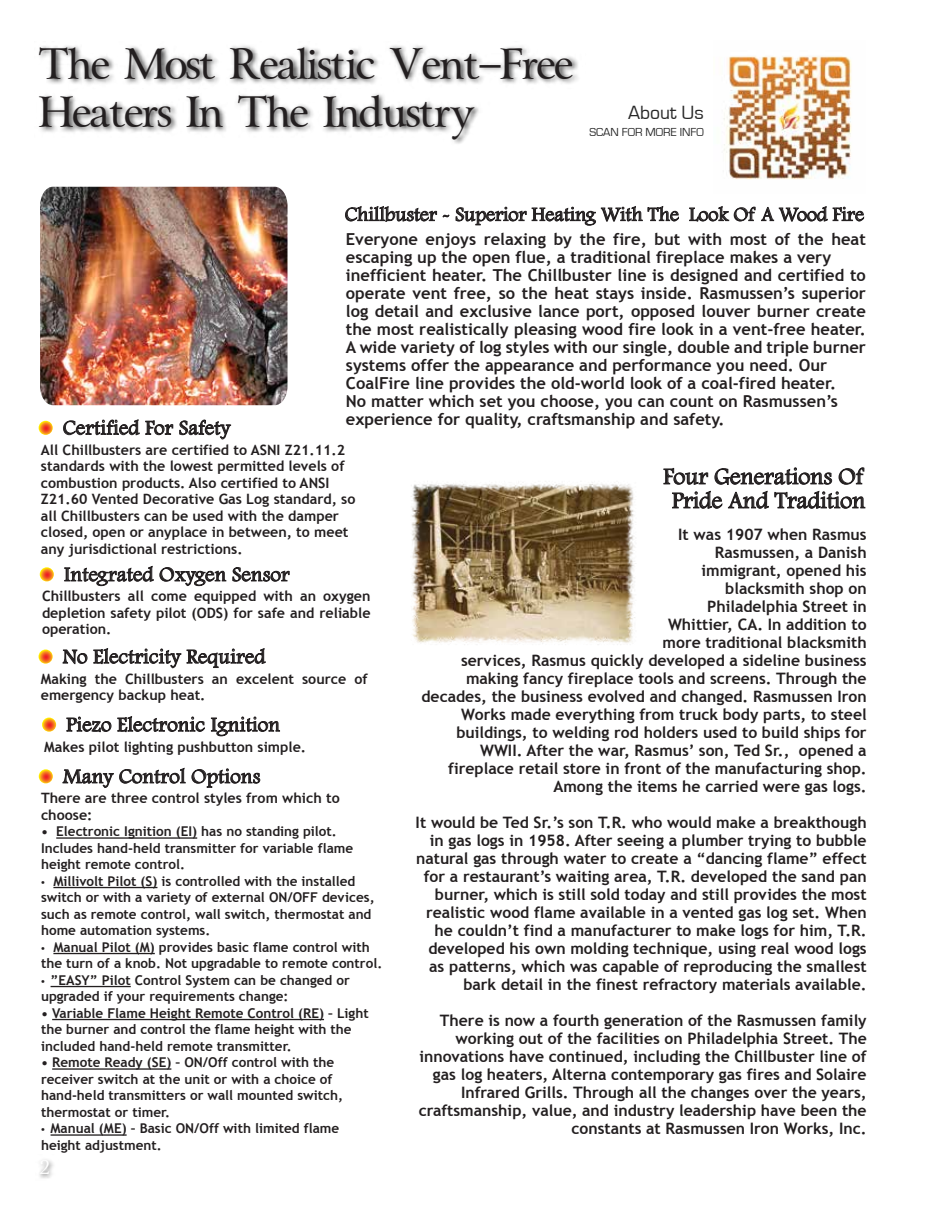
<style>
.page{position:relative;width:945px;height:1215px;background:#fff}
.page>*{position:absolute;margin:0;border:0;box-sizing:border-box;transform-origin:0 0}
.t1{font:33px/48px "Oeste";letter-spacing:-.025em;color:#231f20}
.t2{font:24px/24px "Footlight MT Light";color:#231f20;text-align:center}
.t3{font:21px "Footlight MT Light";letter-spacing:.01em;color:#231f20}
.t4{font:20.25px "Footlight MT Light";color:#231f20}
.t5{font:19.65px "Eurostile";color:#000}
.t6{font:700 16.5px/18px "Trebuchet MS";color:#231f20}
.t7{font:700 15.75px/18px "Trebuchet MS";color:#231f20;text-align:right}
.t8{font:15px "Oeste";color:#fff}
.t9{font:700 14.25px/16.5px "Trebuchet MS";color:#231f20}
.t10{font:700 13.5px/16.5px "Trebuchet MS";color:#231f20}
.t11{font:12px "Eurostile";color:#000}
.s1{font-family:"Myriad Pro";font-weight:400}
</style>
<div class="page">
<img style="left:39px;top:45px;width:539px;height:99px">
<svg style="left:345px;top:206px;width:92px;height:16px"></svg>
<svg style="left:443px;top:215px;width:6px;height:2px"></svg>
<svg style="left:456px;top:206px;width:223px;height:20px"></svg>
<svg style="left:689px;top:206px;width:175px;height:15px"></svg>
<img style="left:40px;top:187px;width:248px;height:218px">
<svg style="left:63px;top:419px;width:110px;height:16px"></svg>
<svg style="left:179px;top:420px;width:52px;height:19px"></svg>
<svg style="left:39px;top:421px;width:14px;height:14px"></svg>
<svg style="left:64px;top:566px;width:90px;height:20px"></svg>
<svg style="left:160px;top:567px;width:66px;height:19px"></svg>
<svg style="left:233px;top:567px;width:57px;height:15px"></svg>
<svg style="left:40px;top:567px;width:14px;height:14px"></svg>
<svg style="left:663px;top:467px;width:203px;height:42px"></svg>
<svg style="left:63px;top:650px;width:24px;height:14px"></svg>
<svg style="left:93px;top:648px;width:88px;height:20px"></svg>
<svg style="left:187px;top:648px;width:79px;height:20px"></svg>
<svg style="left:39px;top:650px;width:14px;height:14px"></svg>
<svg style="left:63px;top:768px;width:123px;height:20px"></svg>
<svg style="left:192px;top:769px;width:68px;height:19px"></svg>
<svg style="left:39px;top:769px;width:14px;height:14px"></svg>
<hr style="left:56px;top:837px;width:141px;height:2px;background:#231f20">
<hr style="left:53px;top:887px;width:104px;height:1px;background:#231f20">
<hr style="left:53px;top:953px;width:102px;height:1px;background:#231f20">
<hr style="left:51px;top:986px;width:80px;height:1px;background:#231f20">
<hr style="left:52px;top:1019px;width:272px;height:1px;background:#231f20">
<hr style="left:52px;top:1068px;width:119px;height:2px;background:#231f20">
<hr style="left:51px;top:1134px;width:76px;height:2px;background:#231f20">
<img style="left:411px;top:481px;width:225px;height:164px">
<img style="left:723px;top:56px;width:129px;height:124px">
<img style="left:39px;top:1159px;width:15px;height:19px">
<svg style="left:66px;top:717px;width:45px;height:15px"></svg>
<svg style="left:117px;top:716px;width:88px;height:16px"></svg>
<svg style="left:211px;top:717px;width:69px;height:19px"></svg>
<svg style="left:42px;top:718px;width:14px;height:14px"></svg>
<h1 class="t1" style="left:39px;top:44px;width:536px">The Most Realistic Vent-Free<br>Heaters In The Industry</h1>
<p class="t5" style="left:628px;top:102px;width:77px">About Us</p>
<p class="t11" style="left:589px;top:125px;width:116px">SCAN FOR MORE INFO</p>
<p class="t4" style="left:345px;top:202px;width:521px">Chillbuster - Superior Heating With The Look Of A Wood Fire</p>
<p class="t6" style="left:346px;top:231px;width:522px">Everyone enjoys relaxing by the fire, but with most of the heat escaping up the open flue, a traditional fireplace makes a very inefficient heater. The Chillbuster line is designed and certified to operate vent free, so the heat stays inside. Rasmussen’s superior log detail and exclusive lance port, opposed louver burner create the most realistically pleasing wood fire look in a vent-free heater.<br>A wide variety of log styles with our single, double and triple burner systems offer the appearance and performance you need. Our CoalFire line provides the old-world look of a coal-fired heater.<br>No matter which set you choose, you can count on Rasmussen’s experience for quality, craftsmanship and safety.</p>
<h3 class="t3" style="left:63px;top:415px;width:169px">Certified For Safety</h3>
<p class="t9" style="left:41px;top:441px;width:316px">All Chillbusters are certified to ASNI Z21.11.2 standards with the lowest permitted levels of combustion products. Also certified to ANSI Z21.60 Vented Decorative Gas Log standard, so all Chillbusters can be used with the damper closed, open or anyplace in between, to meet any jurisdictional restrictions.</p>
<h3 class="t3" style="left:64px;top:562px;width:227px">Integrated Oxygen Sensor</h3>
<p class="t9" style="left:42px;top:588px;width:330px;text-align:justify">Chillbusters all come equipped with an oxygen depletion safety pilot (ODS) for safe and reliable operation.</p>
<h2 class="t2" style="left:663px;top:464px;width:204px">Four Generations Of<br>Pride And Tradition</h2>
<p class="t7" style="left:422px;top:526px;width:447px">It was 1907 when Rasmus<br>Rasmussen, a Danish<br>immigrant, opened his<br>blacksmith shop on<br>Philadelphia Street in<br>Whittier, CA. In addition to<br>more traditional blacksmith<br>services, Rasmus quickly developed a sideline business making fancy fireplace tools and screens. Through the decades, the business evolved and changed. Rasmussen Iron Works made everything from truck body parts, to steel buildings, to welding rod holders used to build ships for WWII. After the war, Rasmus’ son, Ted Sr., opened a fireplace retail store in front of the manufacturing shop.<br>Among the items he carried were gas logs.</p>
<p class="t7" style="left:416px;top:814px;width:453px">It would be Ted Sr.’s son T.R. who would make a breakthough in gas logs in 1958. After seeing a plumber trying to bubble natural gas through water to create a “dancing flame” effect for a restaurant’s waiting area, T.R. developed the sand pan burner, which is still sold today and still provides the most realistic wood flame available in a vented gas log set. When he couldn’t find a manufacturer to make logs for him, T.R. developed his own molding technique, using real wood logs as patterns, which was capable of reproducing the smallest bark detail in the finest refractory materials available.</p>
<p class="t7" style="left:419px;top:1012px;width:449px">There is now a fourth generation of the Rasmussen family working out of the facilities on Philadelphia Street. The innovations have continued, including the Chillbuster line of gas log heaters, Alterna contemporary gas fires and Solaire Infrared Grills. Through all the changes over the years, craftsmanship, value, and industry leadership have been the constants at Rasmussen Iron Works, Inc.</p>
<h3 class="t3" style="left:63px;top:644px;width:204px">No Electricity Required</h3>
<p class="t9" style="left:41px;top:670px;width:328px">Making the Chillbusters an excelent source of emergency backup heat.</p>
<h3 class="t3" style="left:66px;top:712px;width:215px">Piezo Electronic Ignition</h3>
<p class="t9" style="left:44px;top:738px;width:263px">Makes pilot lighting pushbutton simple.</p>
<h3 class="t3" style="left:63px;top:764px;width:199px">Many Control Options</h3>
<p class="t9" style="left:41px;top:790px;width:300px">There are three control styles from which to choose:</p>
<p class="t10" style="left:41px;top:823px;width:314px">• Electronic Ignition (EI) has no standing pilot.<br>Includes hand-held transmitter for variable flame height remote control.</p>
<p class="t10" style="left:41px;top:873px;width:335px"><span class="s1">•</span> Millivolt Pilot (S) is controlled with the installed switch or with a variety of external ON/OFF devices, such as remote control, wall switch, thermostat and home automation systems.</p>
<p class="t10" style="left:41px;top:939px;width:343px"><span class="s1">•</span> Manual Pilot (M) provides basic flame control with the turn of a knob. Not upgradable to remote control.</p>
<p class="t10" style="left:41px;top:972px;width:310px"><span class="s1">•</span> ”EASY” Pilot Control System can be changed or upgraded if your requirements change:</p>
<p class="t10" style="left:41px;top:1005px;width:329px">• Variable Flame Height Remote Control (RE) – Light the burner and control the flame height with the included hand-held remote transmitter.</p>
<p class="t10" style="left:41px;top:1054px;width:304px">• Remote Ready (SE) – ON/Off control with the receiver switch at the unit or with a choice of hand-held transmitters or wall mounted switch, thermostat or timer.</p>
<p class="t10" style="left:41px;top:1120px;width:300px"><span class="s1">•</span> Manual (ME) – Basic ON/Off with limited flame height adjustment.</p>
<p class="t8" style="left:40px;top:1158px;width:11px">2</p>
</div>
